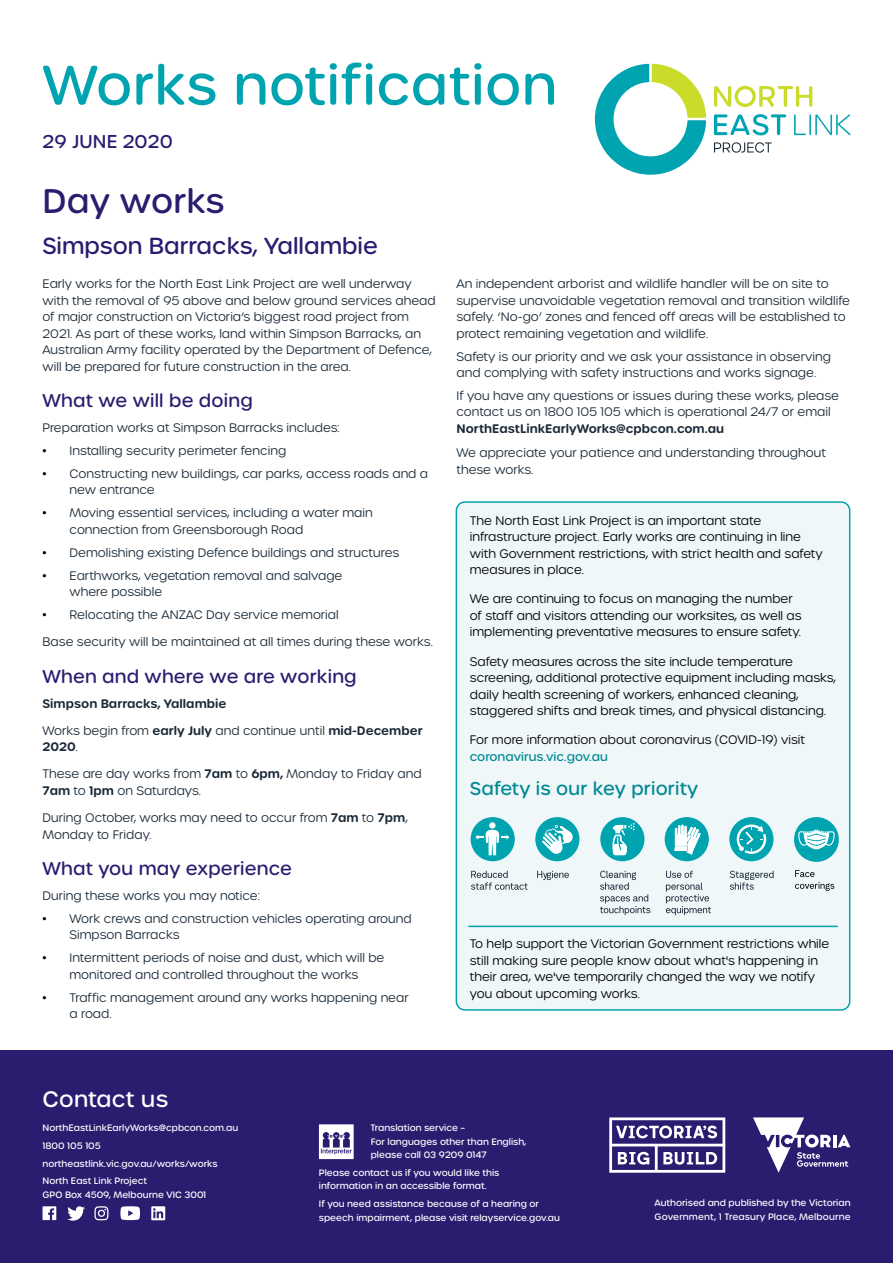
<style>
.page{position:relative;width:893px;height:1263px;background:#fff}
.page>*{position:absolute;margin:0;border:0;box-sizing:border-box;transform-origin:0 0}
.t1{font:500 54px "Urbane Rounded";letter-spacing:.01em;color:#00a3b0}
.t2{font:500 33px "Urbane Rounded";letter-spacing:.005em;color:#2b1c70}
.t3{font:500 22.5px "Urbane Rounded";color:#2b1c70}
.t4{font:500 21.75px "Urbane Rounded";letter-spacing:.01em;color:#fff}
.t5{font:500 18px "Urbane Rounded";letter-spacing:.01em;color:#2b1c70}
.t6{font:500 18px "Urbane Rounded";letter-spacing:.01em;color:#008994}
.t7{font:300 12px/16.5px "Urbane Rounded";color:#1c2b39}
.t8{font:300 12px/16.5px "Urbane Rounded";color:#000}
.t9{font:600 12px "Urbane Rounded";color:#1c2b39}
.t10{font:500 12px "Urbane Rounded";color:#008994}
.t11{font:500 9px/13.5px "Urbane Rounded";color:#fff}
.s1{color:#000}
.s2{font-weight:600}
</style>
<div class="page">
<div style="left:456px;top:502px;width:394px;height:508px;background:#eff7f8;border-radius:9px"></div>
<div style="left:456px;top:501px;width:394px;height:510px;border:2px solid #00a3b0;border-radius:9px"></div>
<hr style="left:469px;top:926px;width:368px;height:1px;background:#00a3b0">
<svg style="left:600px;top:871px;width:50px;height:44px"></svg>
<div style="left:600px;top:817px;width:44px;height:44px;background:#00a3b0;border-radius:50%"></div>
<svg style="left:612px;top:823px;width:23px;height:32px"></svg>
<svg style="left:730px;top:871px;width:44px;height:19px"></svg>
<div style="left:729px;top:817px;width:44px;height:44px;background:#00a3b0;border-radius:50%"></div>
<svg style="left:737px;top:824px;width:29px;height:30px"></svg>
<svg style="left:666px;top:871px;width:45px;height:44px"></svg>
<div style="left:665px;top:817px;width:44px;height:44px;background:#00a3b0;border-radius:50%"></div>
<svg style="left:674px;top:825px;width:27px;height:30px"></svg>
<svg style="left:537px;top:871px;width:32px;height:9px"></svg>
<div style="left:535px;top:817px;width:44px;height:44px;background:#00a3b0;border-radius:50%"></div>
<svg style="left:542px;top:825px;width:31px;height:29px"></svg>
<svg style="left:471px;top:871px;width:57px;height:19px"></svg>
<div style="left:471px;top:817px;width:44px;height:44px;background:#00a3b0;border-radius:50%"></div>
<div style="left:489px;top:822px;width:7px;height:6px;background:#fff;border-radius:50%"></div>
<svg style="left:475px;top:830px;width:34px;height:25px"></svg>
<div style="left:794px;top:817px;width:45px;height:45px;background:#00a3b0;border-radius:50%"></div>
<svg style="left:798px;top:829px;width:37px;height:20px"></svg>
<svg style="left:795px;top:870px;width:39px;height:21px"></svg>
<div style="left:0;top:1050px;width:893px;height:213px;background:#2b1c70"></div>
<svg style="left:67px;top:1206px;width:18px;height:15px"></svg>
<svg style="left:43px;top:1206px;width:13px;height:14px"></svg>
<svg style="left:94px;top:1206px;width:14px;height:14px"></svg>
<svg style="left:120px;top:1206px;width:20px;height:14px"></svg>
<svg style="left:151px;top:1206px;width:14px;height:14px"></svg>
<svg style="left:319px;top:1124px;width:35px;height:35px"></svg>
<svg style="left:714px;top:86px;width:98px;height:21px"></svg>
<svg style="left:794px;top:114px;width:12px;height:21px"></svg>
<hr style="left:809px;top:114px;width:2px;height:21px;background:#00a3b0">
<svg style="left:815px;top:114px;width:35px;height:21px"></svg>
<svg style="left:714px;top:114px;width:72px;height:21px"></svg>
<svg style="left:714px;top:142px;width:58px;height:11px"></svg>
<svg style="left:595px;top:64px;width:111px;height:111px"></svg>
<svg style="left:609px;top:1117px;width:116px;height:56px"></svg>
<svg style="left:753px;top:1117px;width:97px;height:56px"></svg>
<h1 class="t1" style="left:43px;top:50px;width:516px">Works notification</h1>
<h3 class="t5" style="left:43px;top:129px;width:132px">29 JUNE 2020</h3>
<h2 class="t2" style="left:42px;top:180px;width:184px">Day works</h2>
<h3 class="t3" style="left:42px;top:231px;width:337px">Simpson Barracks, Yallambie</h3>
<p class="t7" style="left:43px;top:276px;width:395px">Early works for the North East Link Project are well underway with the removal of 95 above and below ground services ahead of major construction on Victoria’s biggest road project from 2021. As part of these works, land within Simpson Barracks, an Australian Army facility operated by the Department of Defence, will be prepared for future construction in the area.</p>
<h3 class="t5" style="left:43px;top:389px;width:212px">What we will be doing</h3>
<p class="t7" style="left:43px;top:420px;width:299px">Preparation works at Simpson Barracks includes:</p>
<p class="t7" style="left:43px;top:442px;width:245px"><span class="s1">•</span> Installing security perimeter fencing</p>
<p class="t7" style="left:70px;top:465px;width:360px;text-indent:-27px"><span class="s1">•</span> Constructing new buildings, car parks, access roads and a new entrance</p>
<p class="t7" style="left:70px;top:505px;width:305px;text-indent:-27px"><span class="s1">•</span> Moving essential services, including a water main connection from Greensborough Road</p>
<p class="t7" style="left:43px;top:544px;width:358px"><span class="s1">•</span> Demolishing existing Defence buildings and structures</p>
<p class="t7" style="left:70px;top:567px;width:274px;text-indent:-27px"><span class="s1">•</span> Earthworks, vegetation removal and salvage where possible</p>
<p class="t7" style="left:43px;top:606px;width:298px"><span class="s1">•</span> Relocating the ANZAC Day service memorial</p>
<p class="t7" style="left:43px;top:633px;width:392px">Base security will be maintained at all times during these works.</p>
<h3 class="t5" style="left:43px;top:664px;width:316px">When and where we are working</h3>
<p class="t9" style="left:43px;top:695px;width:185px">Simpson Barracks, Yallambie</p>
<p class="t7" style="left:43px;top:722px;width:382px">Works begin from <span class="s2">early July</span> and continue until <span class="s2">mid-December<br>2020</span>.</p>
<p class="t7" style="left:43px;top:766px;width:381px">These are day works from <span class="s2">7am</span> to <span class="s2">6pm,</span> Monday to Friday and<br><span class="s2">7am</span> to <span class="s2">1pm</span> on Saturdays.</p>
<p class="t7" style="left:43px;top:809px;width:367px">During October, works may need to occur from <span class="s2">7am</span> to <span class="s2">7pm</span>,<br>Monday to Friday.</p>
<h3 class="t5" style="left:43px;top:857px;width:251px">What you may experience</h3>
<p class="t7" style="left:43px;top:887px;width:219px">During these works you may notice:</p>
<p class="t7" style="left:70px;top:910px;width:344px;text-indent:-27px"><span class="s1">•</span> Work crews and construction vehicles operating around<br>Simpson Barracks</p>
<p class="t7" style="left:43px;top:950px;width:343px;text-align:center"><span class="s1">•</span> Intermittent periods of noise and dust, which will be monitored and controlled throughout the works</p>
<p class="t7" style="left:70px;top:989px;width:341px;text-indent:-27px"><span class="s1">•</span> Traffic management around any works happening near a road.</p>
<p class="t7" style="left:456px;top:276px;width:395px">An independent arborist and wildlife handler will be on site to supervise unavoidable vegetation removal and transition wildlife safely. ‘No-go’ zones and fenced off areas will be established to protect remaining vegetation and wildlife.</p>
<p class="t7" style="left:456px;top:348px;width:376px">Safety is our priority and we ask your assistance in observing and complying with safety instructions and works signage.</p>
<p class="t7" style="left:456px;top:387px;width:384px">If you have any questions or issues during these works, please contact us on 1800 105 105 which is operational 24/7 or email</p>
<p class="t9" style="left:456px;top:420px;width:269px">NorthEastLinkEarlyWorks@cpbcon.com.au</p>
<p class="t7" style="left:456px;top:444px;width:371px;line-height:17.2px">We appreciate your patience and understanding throughout these works.</p>
<p class="t8" style="left:470px;top:512px;width:354px">The North East Link Project is an important state infrastructure project. Early works are continuing in line with Government restrictions, with strict health and safety measures in place.</p>
<p class="t8" style="left:470px;top:591px;width:333px">We are continuing to focus on managing the number of staff and visitors attending our worksites, as well as implementing preventative measures to ensure safety.</p>
<p class="t8" style="left:470px;top:653px;width:368px">Safety measures across the site include temperature screening, additional protective equipment including masks, daily health screening of workers, enhanced cleaning, staggered shifts and break times, and physical distancing.</p>
<p class="t8" style="left:470px;top:732px;width:337px">For more information about coronavirus (COVID-19) visit</p>
<p class="t10" style="left:470px;top:749px;width:140px">coronavirus.vic.gov.au</p>
<h3 class="t6" style="left:470px;top:777px;width:230px">Safety is our key priority</h3>
<p class="t8" style="left:470px;top:935px;width:361px">To help support the Victorian Government restrictions while still making sure people know about what's happening in their area, we've temporarily changed the way we notify you about upcoming works.</p>
<h3 class="t4" style="left:43px;top:1085px;width:127px">Contact us</h3>
<p class="t11" style="left:43px;top:1119px;width:197px;line-height:17.7px">NorthEastLinkEarlyWorks@cpbcon.com.au<br>1800 105 105 northeastlink.vic.gov.au/works/works<br>North East Link Project</p>
<p class="t11" style="left:43px;top:1188px;width:165px">GPO Box 4509, Melbourne VIC 3001</p>
<p class="t11" style="left:370px;top:1121px;width:157px">Translation service –<br>For languages other than English, please call 03 9209 0147</p>
<p class="t11" style="left:319px;top:1166px;width:182px">Please contact us if you would like this information in an accessible format.</p>
<p class="t11" style="left:319px;top:1197px;width:243px">If you need assistance because of a hearing or speech impairment, please visit relayservice.gov.au</p>
<p class="t11" style="left:654px;top:1196px;width:198px">Authorised and published by the Victorian<br>Government, 1 Treasury Place, Melbourne</p>
</div>
